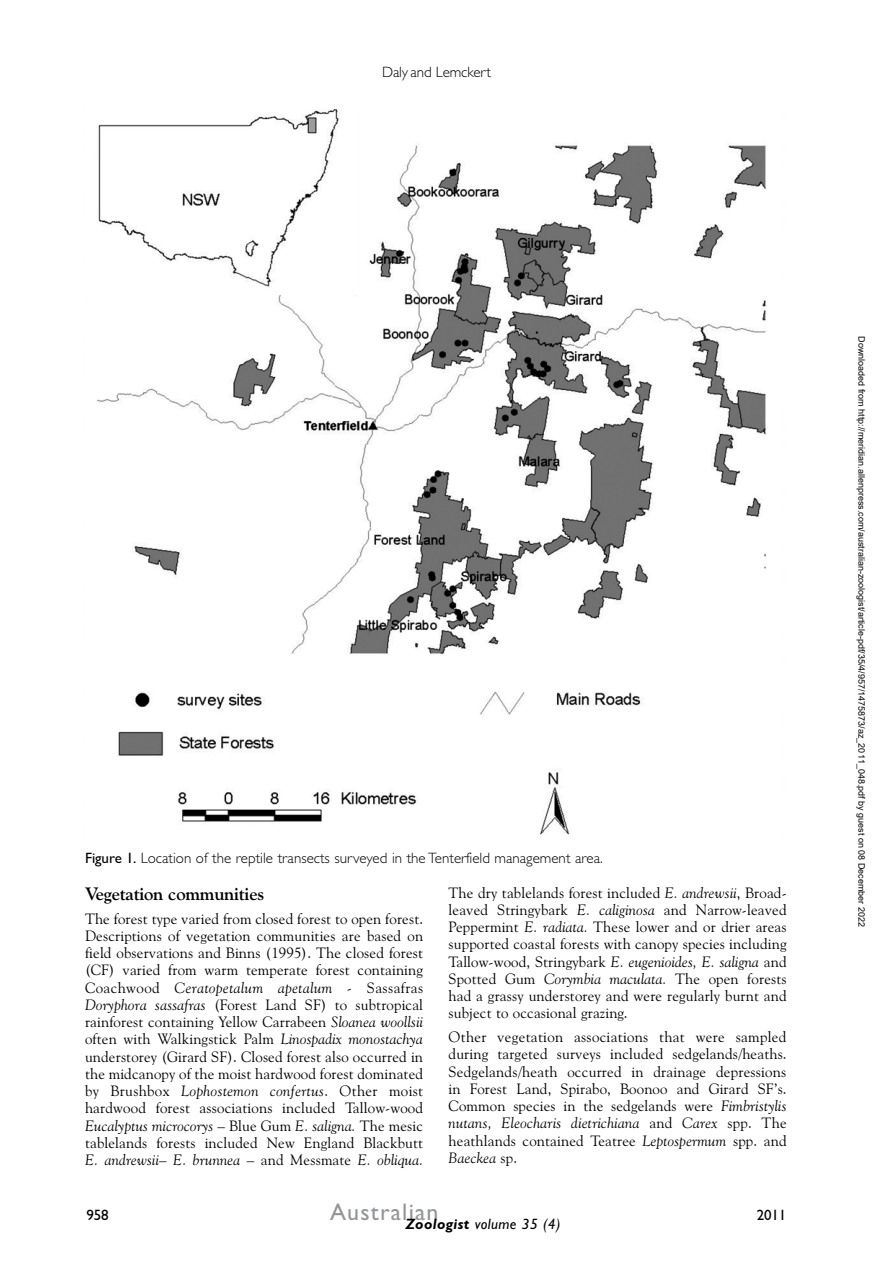
<style>
.page{position:relative;width:893px;height:1263px;background:#fff}
.page>*{position:absolute;margin:0;border:0;box-sizing:border-box;transform-origin:0 0}
.t1{font:24px "Gill Sans";letter-spacing:.05em;color:#939598}
.t2{font:700 18px "Goudy Old Style BT";letter-spacing:-.01em;color:#000}
.t3{font:15px/17.2px "Goudy Old Style BT";letter-spacing:.01em;color:#000;text-align:justify}
.t4{font:300 15px "Gill Sans";color:#000}
.t5{font:italic 15px "Gill Sans";letter-spacing:.025em;color:#000}
.t6{font:15px "Gill Sans";letter-spacing:-.01em;color:#000}
.t7{font:9px "Arial";color:#000}
.s1{font-weight:400}
.s2{font-style:italic}
.s3{font-weight:700}
</style>
<div class="page">
<img style="left:97px;top:109px;width:669px;height:726px">
<p class="t4" style="left:382px;top:63px;width:111px">Daly and Lemckert</p>
<p class="t4" style="left:85px;top:849px;width:519px"><span class="s1">Figure 1.</span> Location of the reptile transects surveyed in the Tenterfield management area.</p>
<p class="t2" style="left:85px;top:883px;width:181px">Vegetation communities</p>
<p class="t3" style="left:85px;top:909px;width:340px">The forest type varied from closed forest to open forest.<br>Descriptions of vegetation communities are based on field observations and Binns (1995). The closed forest (CF) varied from warm temperate forest containing Coachwood <span class="s2">Ceratopetalum apetalum -</span> Sassafras <span class="s2">Doryphora sassafras</span> (Forest Land SF) to subtropical rainforest containing Yellow Carrabeen <span class="s2">Sloanea woollsii </span>often with Walkingstick Palm <span class="s2">Linospadix monostachya </span>understorey (Girard SF). Closed forest also occurred in the midcanopy of the moist hardwood forest dominated by Brushbox <span class="s2">Lophostemon confertus</span>. Other moist hardwood forest associations included Tallow-wood <span class="s2">Eucalyptus microcorys –</span> Blue Gum <span class="s2">E. saligna.</span> The mesic tablelands forests included New England Blackbutt <span class="s2">E. andrewsii– E. brunnea</span> – and Messmate <span class="s2">E. obliqua.</span></p>
<p class="t3" style="left:449px;top:884px;width:340px">The dry tablelands forest included <span class="s2">E. andrewsii</span>, Broad&shy;leaved Stringybark <span class="s2">E. caliginosa</span> and Narrow-leaved Peppermint <span class="s2">E. radiata.</span> These lower and or drier areas supported coastal forests with canopy species including Tallow-wood, Stringybark <span class="s2">E. eugenioides, E. saligna</span> and Spotted Gum <span class="s2">Corymbia maculata.</span> The open forests had a grassy understorey and were regularly burnt and subject to occasional grazing.</p>
<p class="t3" style="left:449px;top:1028px;width:340px">Other vegetation associations that were sampled during targeted surveys included sedgelands/heaths.<br>Sedgelands/heath occurred in drainage depressions in Forest Land, Spirabo, Boonoo and Girard SF’s.<br>Common species in the sedgelands were <span class="s2">Fimbristylis nutans, Eleocharis dietrichiana</span> and <span class="s2">Carex</span> spp. The heathlands contained Teatree <span class="s2">Leptospermum</span> spp. and <span class="s2">Baeckea</span> sp.</p>
<p class="t6" style="left:87px;top:1205px;width:24px">958</p>
<h1 class="t1" style="left:330px;top:1195px;width:110px">Australian</h1>
<p class="t5" style="left:405px;top:1213px;width:157px"><span class="s3">Zoologist</span> volume 35 (4)</p>
<p class="t6" style="left:757px;top:1204px;width:31px">2011</p>
<p class="t7" style="left:865px;top:336px;width:592px;rotate:90deg">Downloaded from http://meridian.allenpress.com/australian-zoologist/article-pdf/35/4/957/1475873/az_2011_048.pdf by guest on 08 December 2022</p>
</div>
